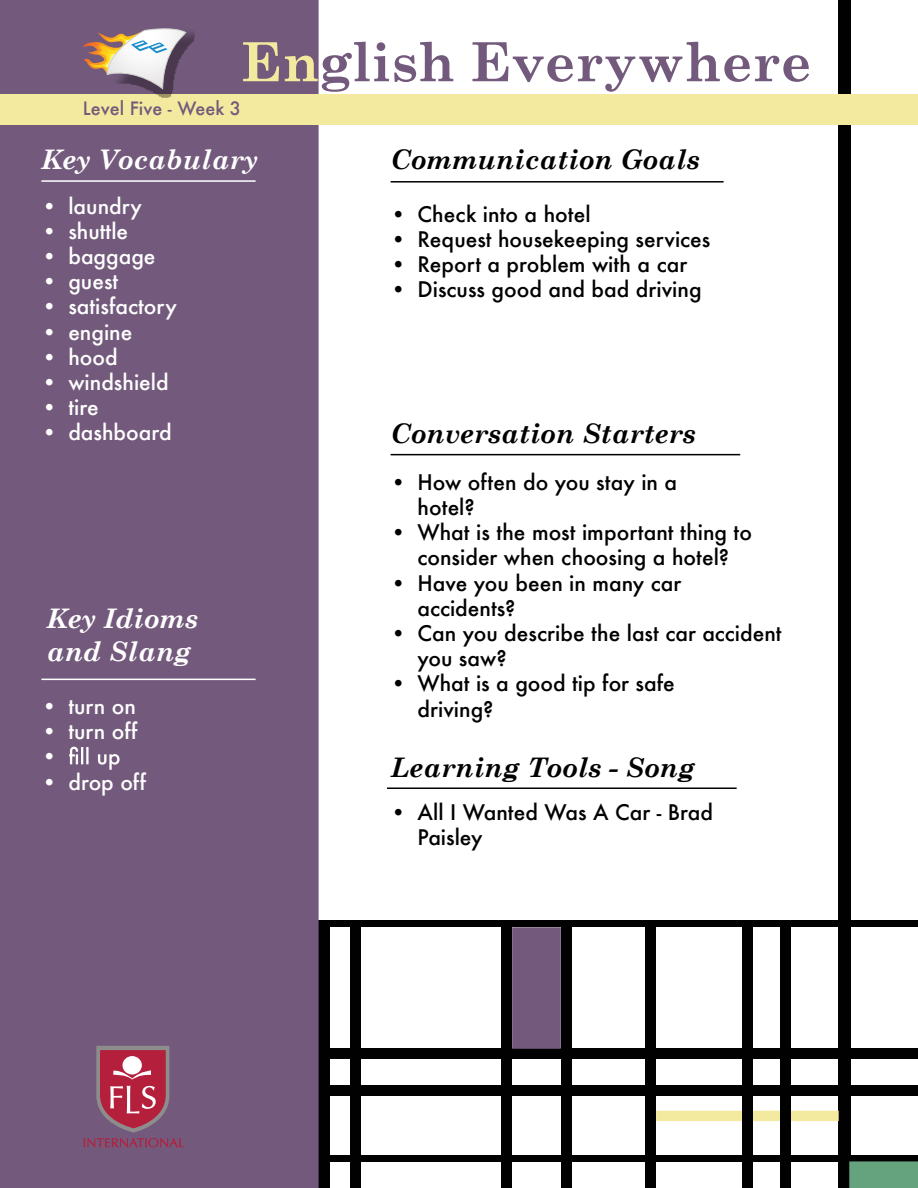
<style>
.page{position:relative;width:918px;height:1188px;background:#fff}
.page>*{position:absolute;margin:0;border:0;box-sizing:border-box;transform-origin:0 0}
.t1{font:700 54px "Century Schoolbook";color:#735a7c}
.t2{font:italic 700 27px "Century Schoolbook";color:#010101}
.t3{font:italic 700 27px/32.4px "Century Schoolbook";color:#fff}
.t4{font:500 21px/25.2px "Futura";color:#000}
.t5{font:500 21px/25.2px "Futura";color:#010101}
.t6{font:500 21px/25.2px "Futura";color:#fff}
.t7{font:500 18px "Futura";color:#725a7b}
.s1{color:#f4ea9f}
</style>
<div class="page">
<div style="left:318px;top:921px;width:12px;height:267px;background:#010101"></div>
<div style="left:350px;top:925px;width:11px;height:263px;background:#010101"></div>
<div style="left:839px;top:0;width:12px;height:1188px;background:#010101"></div>
<div style="left:0;top:1049px;width:918px;height:10px;background:#010101"></div>
<div style="left:656px;top:1111px;width:183px;height:10px;background:#f4ea9f"></div>
<div style="left:318px;top:921px;width:600px;height:6px;background:#010101"></div>
<div style="left:501px;top:925px;width:11px;height:263px;background:#010101"></div>
<div style="left:561px;top:927px;width:11px;height:261px;background:#010101"></div>
<div style="left:645px;top:925px;width:11px;height:263px;background:#010101"></div>
<div style="left:512px;top:927px;width:49px;height:122px;background:#735a7c;border:2px solid #735a7c"></div>
<div style="left:318px;top:1086px;width:600px;height:10px;background:#010101"></div>
<div style="left:319px;top:1155px;width:599px;height:6px;background:#010101"></div>
<div style="left:742px;top:925px;width:11px;height:263px;background:#010101"></div>
<div style="left:780px;top:921px;width:11px;height:267px;background:#010101"></div>
<div style="left:849px;top:1161px;width:69px;height:27px;background:#65a37e"></div>
<div style="left:1px;top:1px;width:317px;height:1186px;background:#735a7c"></div>
<div style="left:0;top:0;width:319px;height:1188px;border:2px solid #735a7c"></div>
<div style="left:0;top:94px;width:917px;height:31px;background:#f4ea9f"></div>
<hr style="left:41px;top:180px;width:215px;height:2px;background:#fff">
<hr style="left:41px;top:679px;width:215px;height:1px;background:#fff">
<svg style="left:84px;top:1046px;width:100px;height:101px"></svg>
<svg style="left:69px;top:747px;width:51px;height:23px"></svg>
<hr style="left:391px;top:181px;width:333px;height:2px;background:#010101">
<hr style="left:391px;top:454px;width:349px;height:1px;background:#010101">
<hr style="left:387px;top:788px;width:350px;height:1px;background:#010101">
<img style="left:148px;top:32px;width:47px;height:66px">
<svg style="left:83px;top:28px;width:104px;height:62px"></svg>
<h1 class="t1" style="left:241px;top:29px;width:572px"><span class="s1">En</span>glish Everywhere</h1>
<p class="t7" style="left:83px;top:96px;width:160px">Level Five - Week 3</p>
<p class="t3" style="left:41px;top:143px;width:218px">Key Vocabulary</p>
<p class="t6" style="left:41px;top:193px;width:102px">• laundry</p>
<p class="t6" style="left:41px;top:218px;width:88px">• shuttle</p>
<p class="t6" style="left:41px;top:243px;width:116px">• baggage</p>
<p class="t6" style="left:41px;top:268px;width:78px">• guest</p>
<p class="t6" style="left:41px;top:294px;width:137px">• satisfactory</p>
<p class="t6" style="left:41px;top:319px;width:93px">• engine</p>
<p class="t6" style="left:41px;top:344px;width:78px">• hood</p>
<p class="t6" style="left:41px;top:369px;width:129px">• windshield</p>
<p class="t6" style="left:41px;top:394px;width:59px">• tire</p>
<p class="t6" style="left:41px;top:420px;width:132px">• dashboard</p>
<p class="t3" style="left:47px;top:602px;width:153px">Key Idioms and Slang</p>
<p class="t6" style="left:41px;top:693px;width:96px">• turn on</p>
<p class="t6" style="left:41px;top:718px;width:98px">• turn off •</p>
<p class="t6" style="left:41px;top:769px;width:106px">• drop off</p>
<p class="t2" style="left:391px;top:143px;width:311px">Communication Goals</p>
<p class="t5" style="left:391px;top:201px;width:202px">• Check into a hotel</p>
<p class="t5" style="left:391px;top:226px;width:321px">• Request housekeeping services</p>
<p class="t5" style="left:391px;top:251px;width:298px">• Report a problem with a car</p>
<p class="t5" style="left:391px;top:277px;width:313px">• Discuss good and bad driving</p>
<p class="t2" style="left:391px;top:416px;width:307px">Conversation Starters</p>
<p class="t4" style="left:418px;top:469px;width:261px;text-indent:-27px">• How often do you stay in a hotel?</p>
<p class="t4" style="left:391px;top:520px;width:363px;text-align:center">• What is the most important thing to consider when choosing a hotel?</p>
<p class="t4" style="left:417px;top:570px;width:265px;text-indent:-27px">• Have you been in many car accidents?</p>
<p class="t4" style="left:417px;top:620px;width:366px;text-indent:-27px">• Can you describe the last car accident you saw?</p>
<p class="t4" style="left:417px;top:671px;width:259px;text-indent:-27px">• What is a good tip for safe driving?</p>
<p class="t2" style="left:391px;top:750px;width:306px">Learning Tools - Song</p>
<p class="t5" style="left:418px;top:799px;width:297px;text-indent:-27px">• All I Wanted Was A Car - Brad<br>Paisley</p>
</div>
